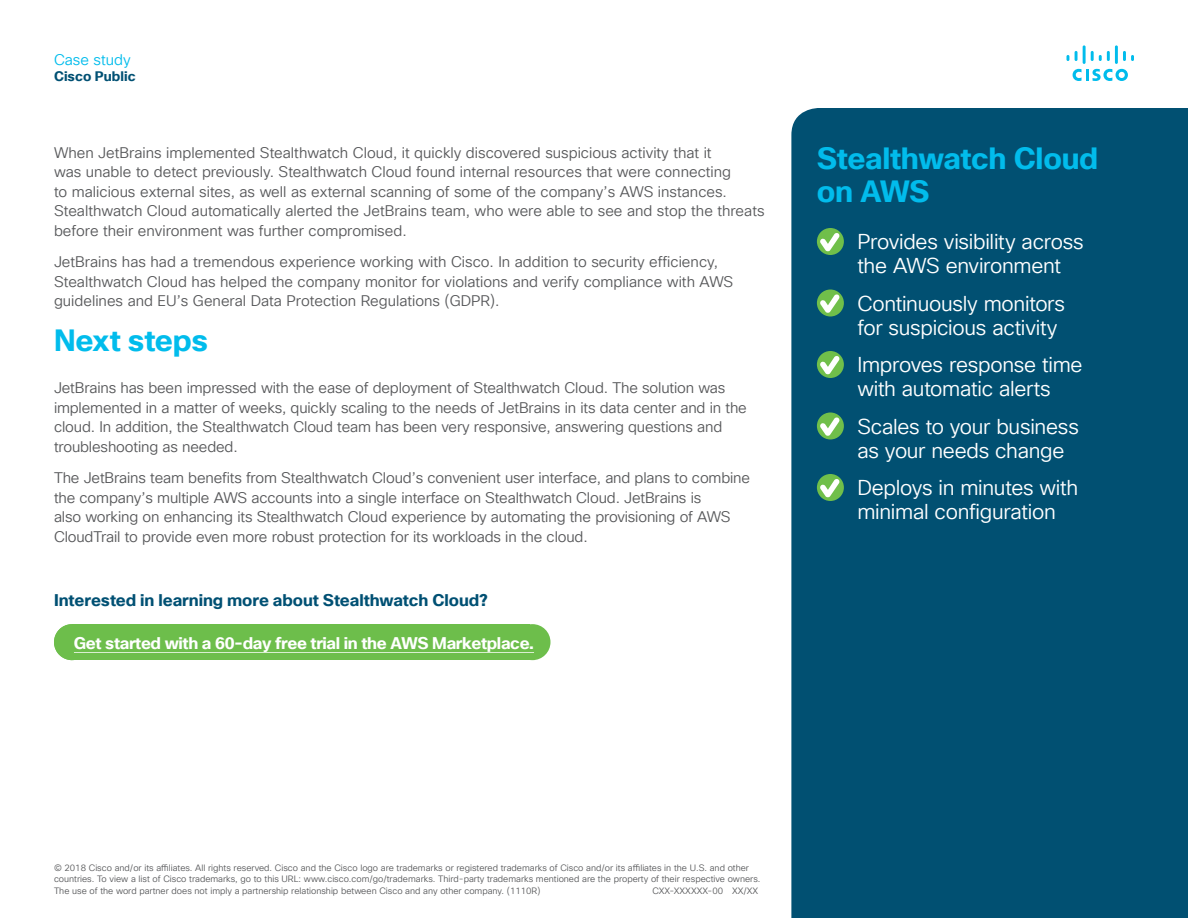
<style>
.page{position:relative;width:1188px;height:918px;background:#fff}
.page>*{position:absolute;margin:0;border:0;box-sizing:border-box;transform-origin:0 0}
.Sidebar_Heading_Blue{font:700 30px/33px "Cisco Sans TT";letter-spacing:-.01em;color:#01bcec}
.Sidebar_Bullet_White{font:21px/24px "Cisco Sans TT Light";letter-spacing:-.015em;color:#fff}
.Body{font:700 16.5px "Cisco Sans TT";letter-spacing:-.02em;color:#fff}
.Subhead3_Indigo{font:700 16.5px "Cisco Sans TT";letter-spacing:-.005em;color:#005073}
.Body-2{font:15px/19.5px "Cisco Sans TT Light";letter-spacing:-.01em;color:#57585a}
.t1{font:15px "Cisco Sans TT Light";color:#01bcec}
.t2{font:700 13.5px "Cisco Sans TT";color:#005073}
.t3{font:9px/11.2px "Cisco Sans TT Light";color:#57585a}
</style>
<div class="page">
<svg style="left:54px;top:624px;width:20px;height:37px"></svg>
<svg style="left:1073px;top:69px;width:55px;height:12px"></svg>
<svg style="left:1067px;top:55px;width:2px;height:6px"></svg>
<svg style="left:1075px;top:51px;width:3px;height:10px"></svg>
<hr style="left:1083px;top:45px;width:3px;height:19px;background:#01bcec">
<svg style="left:1091px;top:51px;width:19px;height:10px"></svg>
<hr style="left:1115px;top:45px;width:3px;height:19px;background:#01bcec">
<svg style="left:1123px;top:51px;width:11px;height:10px"></svg>
<div style="left:791px;top:108px;width:397px;height:810px;background:#015072"></div>
<div style="left:817px;top:228px;width:27px;height:27px;background:#70bf4a;border-radius:50%"></div>
<svg style="left:820px;top:233px;width:20px;height:18px"></svg>
<div style="left:817px;top:289px;width:27px;height:27px;background:#70bf4a;border-radius:50%"></div>
<svg style="left:820px;top:294px;width:20px;height:19px"></svg>
<div style="left:817px;top:474px;width:27px;height:27px;background:#70bf4a;border-radius:50%"></div>
<svg style="left:820px;top:479px;width:20px;height:18px"></svg>
<div style="left:817px;top:412px;width:27px;height:27px;background:#70bf4a;border-radius:50%"></div>
<svg style="left:820px;top:417px;width:20px;height:19px"></svg>
<div style="left:817px;top:351px;width:27px;height:27px;background:#70bf4a;border-radius:50%"></div>
<svg style="left:820px;top:356px;width:20px;height:18px"></svg>
<div style="left:54px;top:624px;width:36px;height:36px;background:#6dbe4b;border-radius:50%"></div>
<div style="left:514px;top:624px;width:36px;height:36px;background:#6dbe4b;border-radius:50%"></div>
<div style="left:72px;top:624px;width:458px;height:36px;background:#6dbe4b"></div>
<hr style="left:74px;top:652px;width:460px;height:1px;background:#fff">
<p class="t1" style="left:54px;top:50px;width:78px">Case study</p>
<p class="t2" style="left:54px;top:68px;width:83px">Cisco Public</p>
<p class="Body-2" style="left:54px;top:143px;width:712px">When JetBrains implemented Stealthwatch Cloud, it quickly discovered suspicious activity that it<br>was unable to detect previously. Stealthwatch Cloud found internal resources that were connecting<br>to malicious external sites, as well as external scanning of some of the company’s AWS instances.<br>Stealthwatch Cloud automatically alerted the JetBrains team, who were able to see and stop the threats before their environment was further compromised.</p>
<p class="Body-2" style="left:54px;top:253px;width:681px">JetBrains has had a tremendous experience working with Cisco. In addition to security efficiency,<br>Stealthwatch Cloud has helped the company monitor for violations and verify compliance with AWS guidelines and EU’s General Data Protection Regulations (GDPR).</p>
<p class="Sidebar_Heading_Blue" style="left:54px;top:325px;width:155px">Next steps</p>
<p class="Body-2" style="left:54px;top:379px;width:694px">JetBrains has been impressed with the ease of deployment of Stealthwatch Cloud. The solution was implemented in a matter of weeks, quickly scaling to the needs of JetBrains in its data center and in the cloud. In addition, the Stealthwatch Cloud team has been very responsive, answering questions and troubleshooting as needed.</p>
<p class="Body-2" style="left:54px;top:469px;width:698px">The JetBrains team benefits from Stealthwatch Cloud’s convenient user interface, and plans to combine the company’s multiple AWS accounts into a single interface on Stealthwatch Cloud. JetBrains is<br>also working on enhancing its Stealthwatch Cloud experience by automating the provisioning of AWS CloudTrail to provide even more robust protection for its workloads in the cloud.</p>
<p class="Subhead3_Indigo" style="left:54px;top:590px;width:436px">Interested in learning more about Stealthwatch Cloud?</p>
<p class="Body" style="left:74px;top:633px;width:462px">Get started with a 60-day free trial in the AWS Marketplace.</p>
<p class="Sidebar_Heading_Blue" style="left:817px;top:143px;width:283px">Stealthwatch Cloud on AWS</p>
<p class="Sidebar_Bullet_White" style="left:857px;top:230px;width:228px">Provides visibility across the AWS environment</p>
<p class="Sidebar_Bullet_White" style="left:857px;top:292px;width:209px">Continuously monitors for suspicious activity</p>
<p class="Sidebar_Bullet_White" style="left:857px;top:353px;width:227px">Improves response time with automatic alerts</p>
<p class="Sidebar_Bullet_White" style="left:857px;top:415px;width:223px">Scales to your business as your needs change</p>
<p class="Sidebar_Bullet_White" style="left:857px;top:476px;width:222px">Deploys in minutes with minimal configuration</p>
<p class="t3" style="left:54px;top:863px;width:708px">© 2018 Cisco and/or its affiliates. All rights reserved. Cisco and the Cisco logo are trademarks or registered trademarks of Cisco and/or its affiliates in the U.S. and other countries. To view a list of Cisco trademarks, go to this URL: www.cisco.com/go/trademarks. Third-party trademarks mentioned are the property of their respective owners.<br>The use of the word partner does not imply a partnership relationship between Cisco and any other company. (1110R)</p>
<p class="t3" style="left:652px;top:885px;width:107px">CXX-XXXXXX-00 XX/XX</p>
</div>
